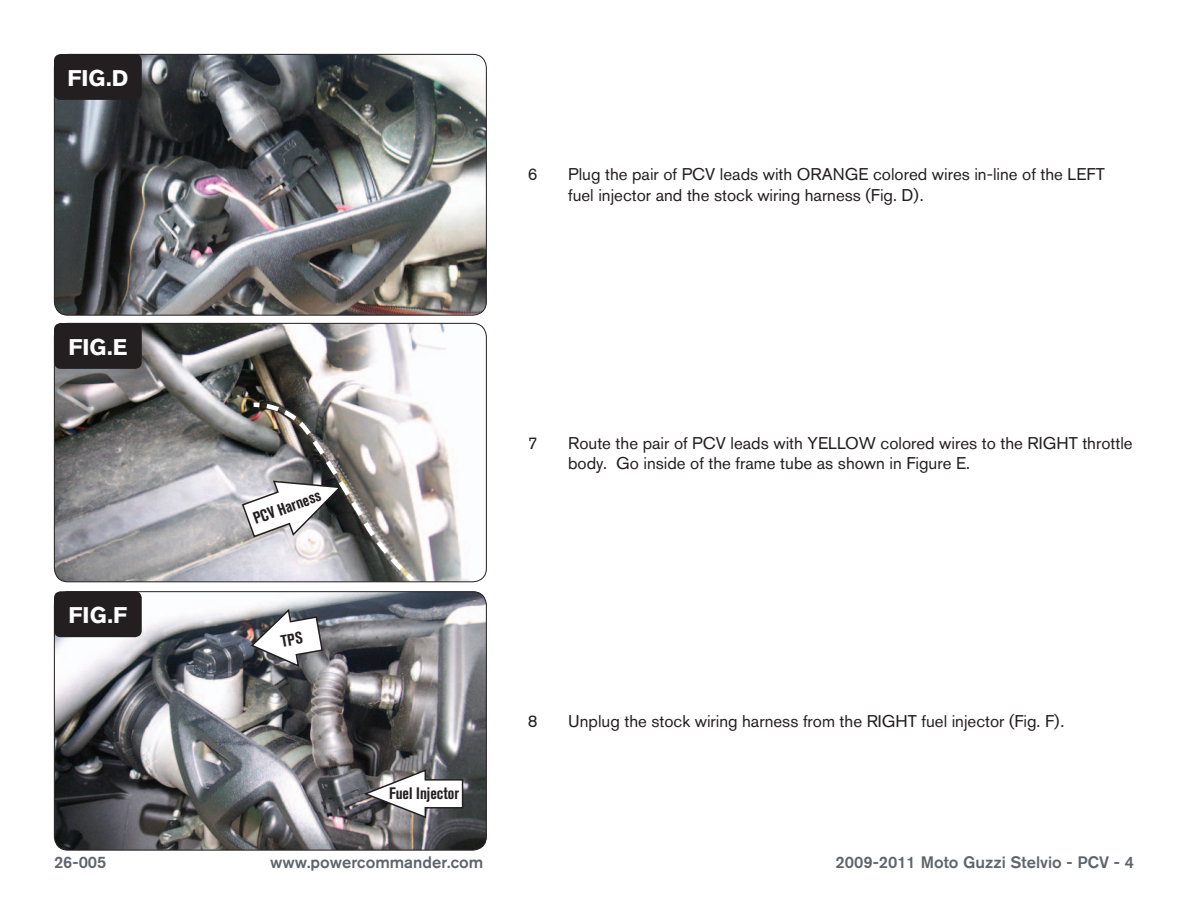
<style>
.page{position:relative;width:1188px;height:918px;background:#fff}
.page>*{position:absolute;margin:0;border:0;box-sizing:border-box;transform-origin:0 0}
.t1{font:700 22.5px "Akzidenz Grotesk BQ";color:#fff}
.Bodycopy{font:16.8px/20.2px "Akzidenz Grotesk BQ";color:#231f20}
.t2{font:500 16.5px "Akzidenz Grotesk BQ";color:#5e656c}
.t3{font:700 condensed 16.5px "Akzidenz Grotesk BQ";color:#231f20}
</style>
<div class="page">
<img style="left:54px;top:54px;width:431px;height:260px">
<div style="left:54px;top:54px;width:433px;height:262px;border:1px solid #231f20;border-radius:14px"></div>
<div style="left:54px;top:54px;width:88px;height:46px;background:#231f20;border-radius:7px"></div>
<img style="left:54px;top:323px;width:432px;height:259px">
<div style="left:54px;top:323px;width:88px;height:46px;background:#231f20;border-radius:7px"></div>
<img style="left:54px;top:592px;width:432px;height:258px">
<div style="left:54px;top:591px;width:433px;height:259px;border:1px solid #231f20;border-radius:14px"></div>
<div style="left:54px;top:591px;width:88px;height:46px;background:#231f20;border-radius:7px"></div>
<svg style="left:361px;top:768px;width:103px;height:51px"></svg>
<svg style="left:241px;top:400px;width:178px;height:183px"></svg>
<svg style="left:249px;top:608px;width:75px;height:60px"></svg>
<p class="t1" style="left:67px;top:65px;width:62px">FIG.D</p>
<p class="t1" style="left:68px;top:334px;width:61px">FIG.E</p>
<p class="t1" style="left:69px;top:602px;width:60px">FIG.F</p>
<p class="Bodycopy" style="left:528px;top:164px;width:11px">6</p>
<p class="Bodycopy" style="left:568px;top:164px;width:538px">Plug the pair of PCV leads with ORANGE colored wires in-line of the LEFT fuel injector and the stock wiring harness (Fig. D).</p>
<p class="t3" style="left:251px;top:510px;width:72px;rotate:-20deg">PCV Harness</p>
<p class="Bodycopy" style="left:528px;top:433px;width:11px">7</p>
<p class="Bodycopy" style="left:568px;top:433px;width:566px">Route the pair of PCV leads with YELLOW colored wires to the RIGHT throttle body. Go inside of the frame tube as shown in Figure E.</p>
<p class="t3" style="left:389px;top:784px;width:72px">Fuel Injector</p>
<p class="Bodycopy" style="left:528px;top:711px;width:11px">8</p>
<p class="Bodycopy" style="left:568px;top:711px;width:498px">Unplug the stock wiring harness from the RIGHT fuel injector (Fig. F).</p>
<p class="t2" style="left:54px;top:852px;width:54px">26-005</p>
<p class="t2" style="left:270px;top:852px;width:215px">www.powercommander.com</p>
<p class="t2" style="left:836px;top:852px;width:300px">2009-2011 Moto Guzzi Stelvio - PCV - 4</p>
</div>
